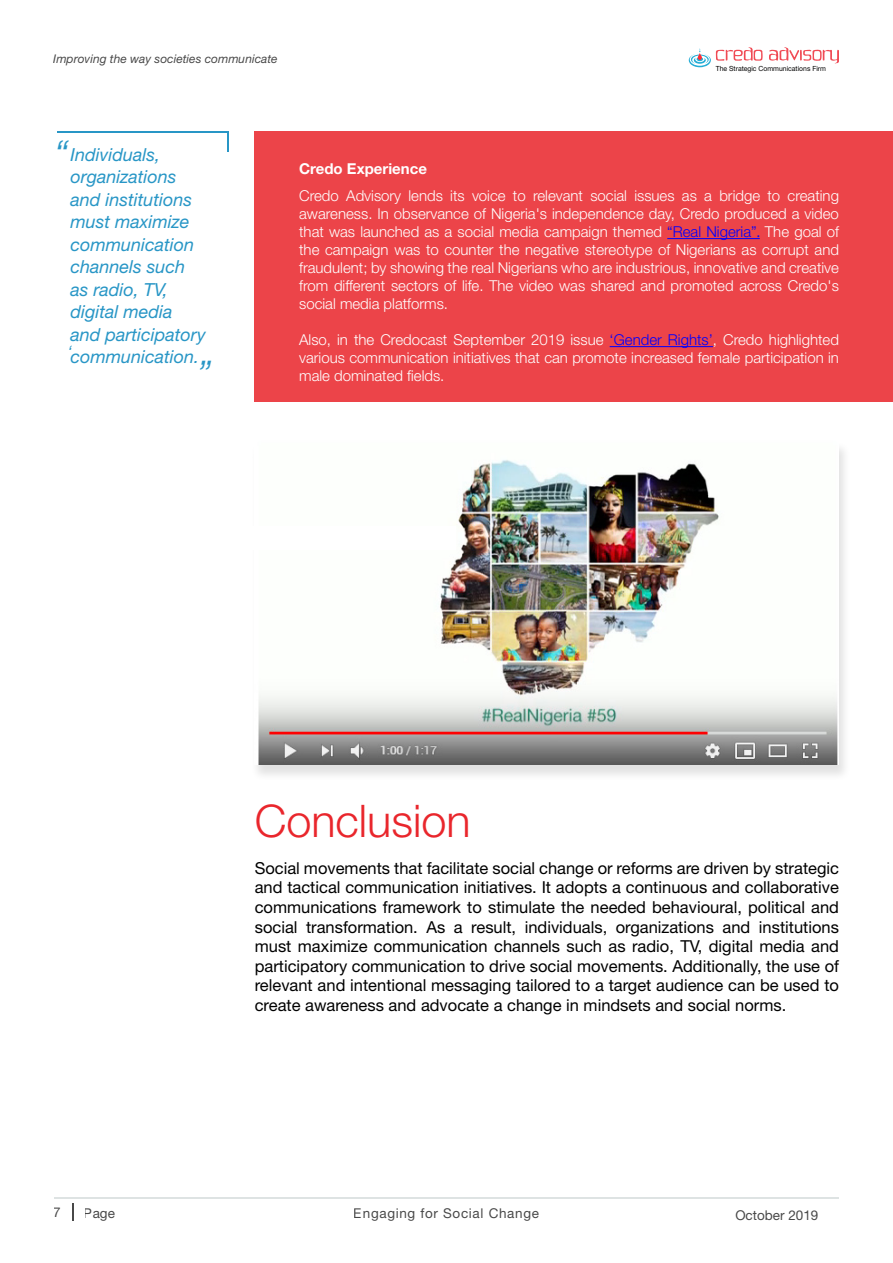
<style>
.page{position:relative;width:893px;height:1263px;background:#fff}
.page>*{position:absolute;margin:0;border:0;box-sizing:border-box;transform-origin:0 0}
.t1{font:300 45px "Helvetica Neue LT Std";color:#e9262c}
.t2{font:italic 300 37.5px "Helvetica Neue LT Std";color:#2896c6}
.t3{font:italic 18px/22.5px "Helvetica Neue LT Std";color:#2896c6}
.t4{font:italic 300 18px "Helvetica Neue LT Std";color:#2896c6}
.t5{font:16.5px/19.5px "Helvetica Neue LT Std";color:#000;text-align:justify}
.t6{font:300 15px/18px "Helvetica Neue LT Std";color:#fff;text-align:justify}
.t7{font:700 15px "Helvetica Neue LT Std";color:#fff}
.t8{font:13.5px "Helvetica Neue LT Std";letter-spacing:.05em;color:#000}
.t9{font:13.5px "Helvetica Neue LT Std";color:#000}
.t10{font:italic 12px "Helvetica Neue LT Std";color:#000}
.t11{font:7.05px "Helvetica Neue LT Std";color:#000}
.s1{color:#00f}
.s2{font-family:"Myriad Pro";font-weight:400;color:#00f}
</style>
<div class="page">
<div style="left:255px;top:132px;width:638px;height:270px;background:#ec4449"></div>
<div style="left:250px;top:442px;width:601px;height:340px;background:#000;opacity:.12"></div>
<img style="left:255px;top:442px;width:584px;height:323px">
<svg style="left:73px;top:1203px;width:1px;height:17px"></svg>
<hr style="left:54px;top:1197px;width:785px;height:1px;background:#8a9b9c">
<hr style="left:0;top:130px;width:893px;height:1px;background:#000">
<svg style="left:769px;top:47px;width:70px;height:16px"></svg>
<svg style="left:689px;top:47px;width:74px;height:20px"></svg>
<hr style="left:667px;top:238px;width:93px;height:1px;background:#00f">
<hr style="left:610px;top:346px;width:103px;height:1px;background:#00f">
<hr style="left:57px;top:131px;width:172px;height:2px;background:#2896c6">
<hr style="left:227px;top:132px;width:2px;height:20px;background:#2896c6">
<div style="left:230px;top:526px;width:225px;height:24px;background:#fff"></div>
<p class="t10" style="left:53px;top:51px;width:226px">Improving the way societies communicate</p>
<p class="t11" style="left:716px;top:64px;width:112px">The Strategic Communications Firm</p>
<h2 class="t2" style="left:54px;top:132px;width:15px">“</h2>
<p class="t3" style="left:70px;top:143px;width:137px">Individuals, organizations and institutions must maximize communication channels such as radio, TV, digital media and participatory communication.</p>
<p class="t4" style="left:72px;top:365px;width:7px;rotate:-180deg">,</p>
<h2 class="t2" style="left:215px;top:379px;width:15px;rotate:-180deg">“</h2>
<p class="t7" style="left:299px;top:159px;width:129px">Credo Experience</p>
<p class="t6" style="left:299px;top:186px;width:541px">Credo Advisory lends its voice to relevant social issues as a bridge to creating awareness. In observance of Nigeria's independence day, Credo produced a video that was launched as a social media campaign themed <span class="s1">“Real Nigeria”</span><span class="s2">.</span> The goal of the campaign was to counter the negative stereotype of Nigerians as corrupt and fraudulent; by showing the real Nigerians who are industrious, innovative and creative from different sectors of life. The video was shared and promoted across Credo's social media platforms.</p>
<p class="t6" style="left:299px;top:330px;width:541px">Also, in the Credocast September 2019 issue <span class="s1">‘Gender Rights’</span>, Credo highlighted various communication initiatives that can promote increased female participation in male dominated fields.</p>
<h1 class="t1" style="left:255px;top:793px;width:217px">Conclusion</h1>
<p class="t5" style="left:255px;top:858px;width:586px">Social movements that facilitate social change or reforms are driven by strategic and tactical communication initiatives. It adopts a continuous and collaborative communications framework to stimulate the needed behavioural, political and social transformation. As a result, individuals, organizations and institutions must maximize communication channels such as radio, TV, digital media and participatory communication to drive social movements. Additionally, the use of relevant and intentional messaging tailored to a target audience can be used to create awareness and advocate a change in mindsets and social norms.</p>
<p class="t8" style="left:54px;top:1204px;width:9px">7</p>
<p class="t8" style="left:84px;top:1205px;width:32px">Page</p>
<p class="t8" style="left:354px;top:1205px;width:187px">Engaging for Social Change</p>
<p class="t9" style="left:735px;top:1207px;width:85px">October 2019</p>
</div>
